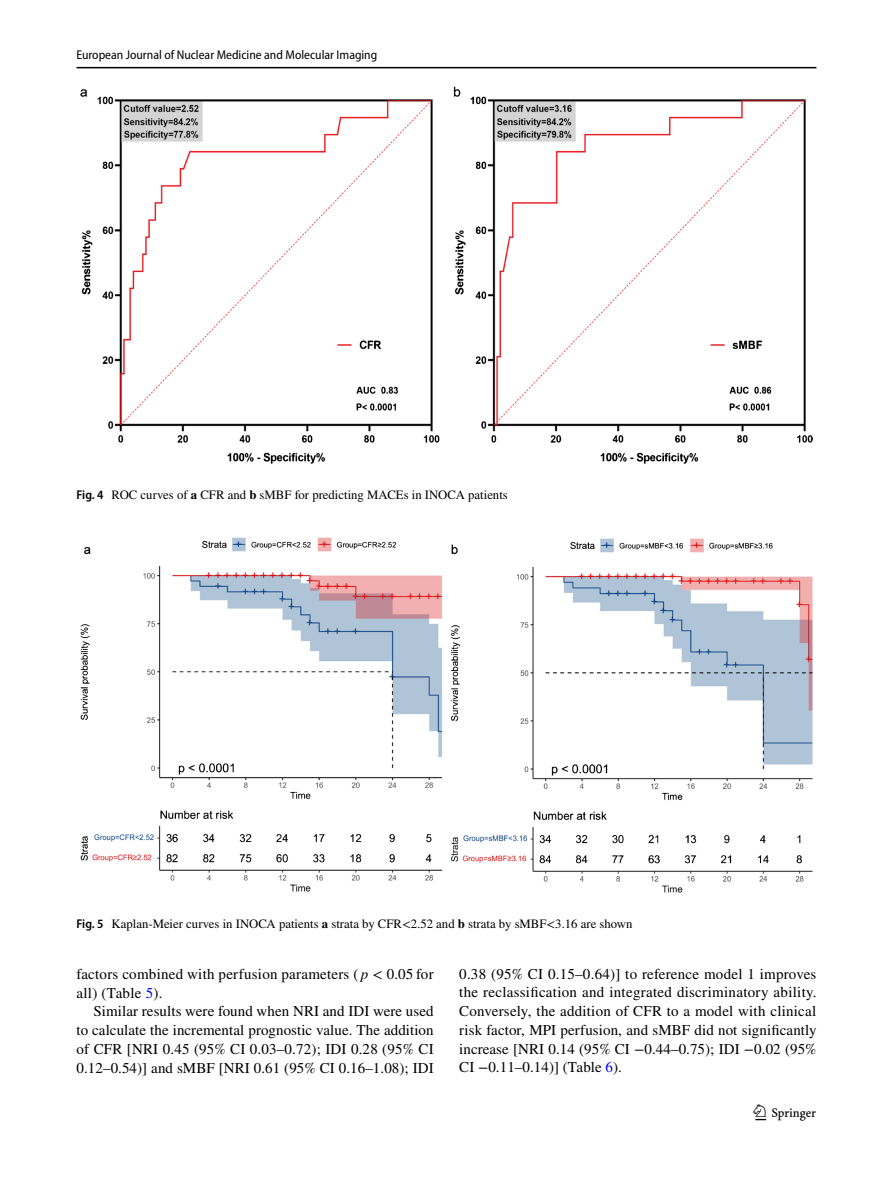
<style>
.page{position:relative;width:893px;height:1187px;background:#fff}
.page>*{position:absolute;margin:0;border:0;box-sizing:border-box;transform-origin:0 0}
.t1{font:22.5px "Springnew Regular 3";color:#000}
.t2{font:15px/18.8px "STIX";letter-spacing:.005em;color:#000;text-align:justify}
.t3{font:12.75px "STIX";color:#000}
.t4{font:semi-condensed 12.75px "Myriad Pro";color:#000}
.s1{font-family:"Myriad Pro";font-weight:600;font-stretch:semi-condensed}
.s2{font-weight:700}
.s3{font-family:"STIX General Italic 67"}
.s4{font-family:"STIX Math Italic 11"}
.s5{font-family:"STIX General Regular 119"}
.s6{color:#00f}
</style>
<div class="page">
<hr style="left:77px;top:67px;width:739px;height:1px;background:#000">
<img style="left:81px;top:87px;width:731px;height:377px">
<img style="left:81px;top:537px;width:731px;height:355px">
<p class="t4" style="left:77px;top:48px;width:302px">European Journal of Nuclear Medicine and Molecular Imaging</p>
<p class="t3" style="left:77px;top:486px;width:433px"><span class="s1">Fig. 4</span> ROC curves of <span class="s2">a</span> CFR and <span class="s2">b</span> sMBF for predicting MACEs in INOCA patients</p>
<p class="t3" style="left:77px;top:914px;width:557px"><span class="s1">Fig. 5</span> Kaplan-Meier curves in INOCA patients <span class="s2">a</span> strata by CFR&lt;2.52 and <span class="s2">b</span> strata by sMBF&lt;3.16 are shown</p>
<p class="t2" style="left:77px;top:965px;width:359px">factors combined with perfusion parameters ( <span class="s3">p</span> <span class="s4">&lt;</span> <span class="s5">0.05</span> for all) (Table <span class="s6">5</span>).</p>
<p class="t2" style="left:77px;top:1002px;width:359px;text-indent:17px">Similar results were found when NRI and IDI were used to calculate the incremental prognostic value. The addition of CFR [NRI 0.45 (95% CI 0.03–0.72); IDI 0.28 (95% CI 0.12–0.54)] and sMBF [NRI 0.61 (95% CI 0.16–1.08); IDI</p>
<p class="t2" style="left:459px;top:965px;width:359px">0.38 (95% CI 0.15–0.64)] to reference model 1 improves the reclassification and integrated discriminatory ability.<br>Conversely, the addition of CFR to a model with clinical risk factor, MPI perfusion, and sMBF did not significantly increase [NRI 0.14 (95% CI −0.44–0.75); IDI −0.02 (95% CI −0.11–0.14)] (Table <span class="s6">6</span>).</p>
<h1 class="t1" style="left:755px;top:1104px;width:62px">1 3</h1>
</div>
